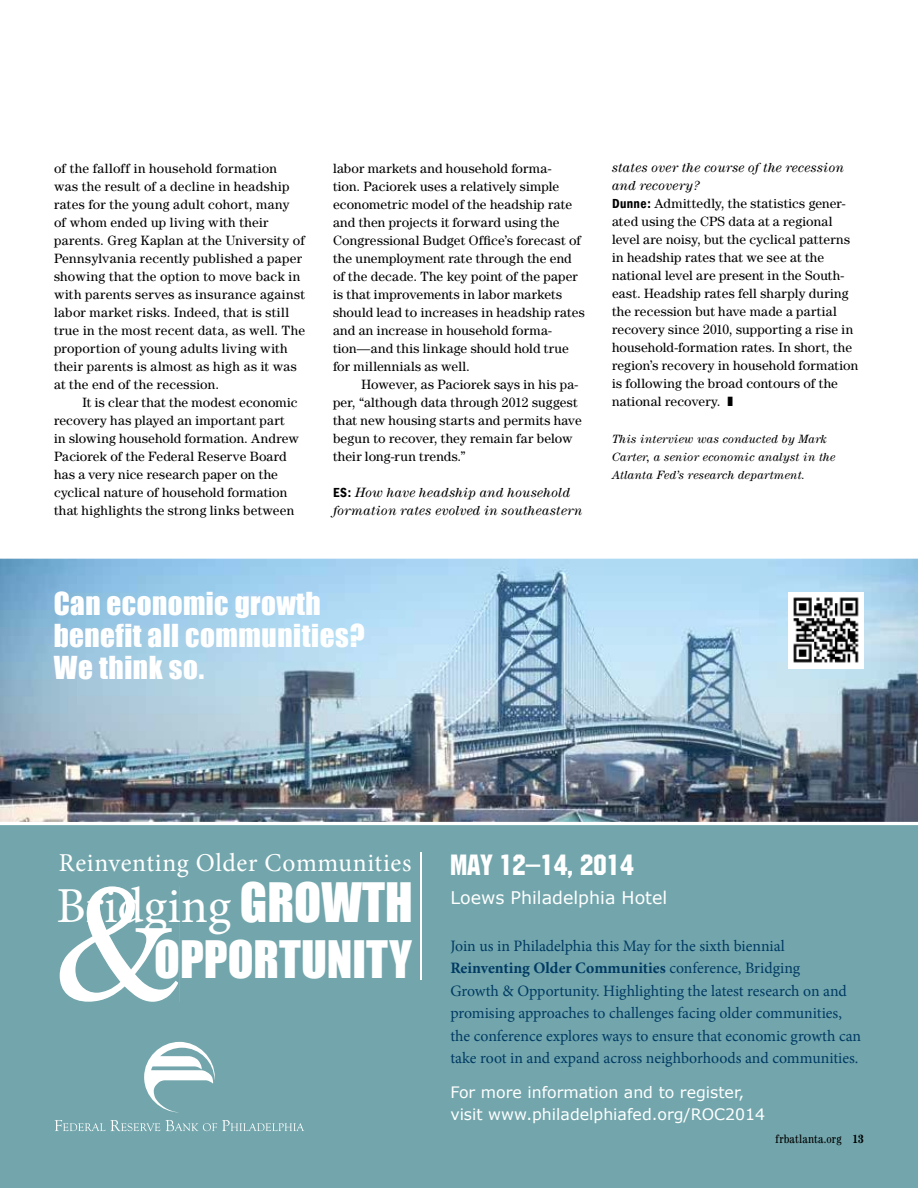
<style>
.page{position:relative;width:918px;height:1188px;background:#fff}
.page>*{position:absolute;margin:0;border:0;box-sizing:border-box;transform-origin:0 0}
.t1{font:166.95px "Times";color:#95bcc1}
.t2{font:49.95px "Minion Pro";color:#fff}
.t3{font:47.4px "Impact";color:#fff}
.t4{font:29.1px/32px "Impact";letter-spacing:.015em;color:#fff}
.t5{font:29.1px "Machine IT Cby BT";color:#fff}
.t6{font:25.5px "Minion Pro";letter-spacing:.025em;color:#fff}
.t7{font:17.4px "Verdana";color:#fff}
.t8{font:15.75px/22.5px "Minion Pro";color:#003a63}
.t9{font:15.75px/22.5px "Verdana";color:#fff}
.t10{font:13.5px/18px "Century";letter-spacing:.015em;color:#000}
.t11{font:italic 13.5px/18px "Century";letter-spacing:.02em;color:#000}
.t12{font:italic 12px/18px "Century";letter-spacing:.015em;color:#000}
.t13{font:condensed 12px "Century";letter-spacing:.02em;color:#000}
.s1{font-family:"Franklin Gothic";font-weight:600;font-style:normal;font-stretch:condensed}
.s2{font-style:italic}
.s3{font-family:"Franklin Gothic";font-weight:600;font-stretch:condensed}
.s4{font-family:"Impact"}
.s5{font-weight:700}
</style>
<div class="page">
<img style="left:0;top:559px;width:918px;height:263px">
<div style="left:0;top:825px;width:918px;height:363px;background:#72a6ac"></div>
<svg style="left:144px;top:1042px;width:71px;height:71px"></svg>
<svg style="left:55px;top:1120px;width:249px;height:11px;background:#8ab5ba"></svg>
<hr style="left:421px;top:852px;width:1px;height:127px;background:#fff">
<img style="left:788px;top:592px;width:76px;height:76px">
<div style="left:60px;top:886px;width:119px;height:116px;background:#72a6ac"></div>
<p class="t10" style="left:54px;top:159px;width:253px">of the falloff in household formation<br>was the result of a decline in headship rates for the young adult cohort, many<br>of whom ended up living with their parents. Greg Kaplan at the University of Pennsylvania recently published a paper showing that the option to move back in with parents serves as insurance against labor market risks. Indeed, that is still true in the most recent data, as well. The proportion of young adults living with their parents is almost as high as it was at the end of the recession.</p>
<p class="t10" style="left:54px;top:393px;width:247px;text-indent:28px">It is clear that the modest economic recovery has played an important part in slowing household formation. Andrew Paciorek of the Federal Reserve Board has a very nice research paper on the cyclical nature of household formation that highlights the strong links between</p>
<p class="t10" style="left:333px;top:159px;width:253px">labor markets and household forma-<br>tion. Paciorek uses a relatively simple econometric model of the headship rate and then projects it forward using the Congressional Budget Office’s forecast of the unemployment rate through the end of the decade. The key point of the paper is that improvements in labor markets should lead to increases in headship rates and an increase in household forma&shy;tion—and this linkage should hold true for millennials as well.</p>
<p class="t10" style="left:333px;top:375px;width:250px;text-indent:28px">However, as Paciorek says in his pa&shy;per, “although data through 2012 suggest that new housing starts and permits have begun to recover, they remain far below their long-run trends.”</p>
<p class="t11" style="left:333px;top:483px;width:251px"><span class="s1">ES:</span> How have headship and household formation rates evolved in southeastern</p>
<p class="t10" style="left:612px;top:159px;width:248px"><span class="s2">states over the course of the recession and recovery?<br></span><span class="s3">Dunne:</span> Admittedly, the statistics gener&shy;ated using the CPS data at a regional level are noisy, but the cyclical patterns in headship rates that we see at the national level are present in the South&shy;east. Headship rates fell sharply during the recession but have made a partial recovery since 2010, supporting a rise in household-formation rates. In short, the region’s recovery in household formation is following the broad contours of the national recovery.</p>
<p class="t12" style="left:612px;top:429px;width:225px">This interview was conducted by Mark<br>Carter, a senior economic analyst in the<br>Atlanta Fed’s research department.</p>
<h3 class="t4" style="left:54px;top:587px;width:312px">Can economic growth benefit all communities?<br>We think so.</h3>
<h3 class="t6" style="left:59px;top:845px;width:354px">Reinventing Older Communities</h3>
<h2 class="t2" style="left:56px;top:872px;width:358px">Bridging <span class="s4">GROWTH</span></h2>
<h3 class="t3" style="left:154px;top:923px;width:259px">OPPORTUNITY</h3>
<h1 class="t1" style="left:53px;top:787px;width:131px">&amp;</h1>
<h3 class="t5" style="left:450px;top:848px;width:184px">May 12–14, 2014</h3>
<p class="t7" style="left:450px;top:887px;width:219px">Loews Philadelphia Hotel</p>
<p class="t8" style="left:450px;top:934px;width:412px">Join us in Philadelphia this May for the sixth biennial <span class="s5">Reinventing Older Communities</span> conference, Bridging<br>Growth &amp; Opportunity. Highlighting the latest research on and promising approaches to challenges facing older communities, the conference explores ways to ensure that economic growth can take root in and expand across neighborhoods and communities.</p>
<p class="t9" style="left:450px;top:1081px;width:316px">For more information and to register, visit www.philadelphiafed.org/ROC2014</p>
<p class="t13" style="left:776px;top:1132px;width:90px">frbatlanta.org <span class="s5">13</span></p>
</div>
